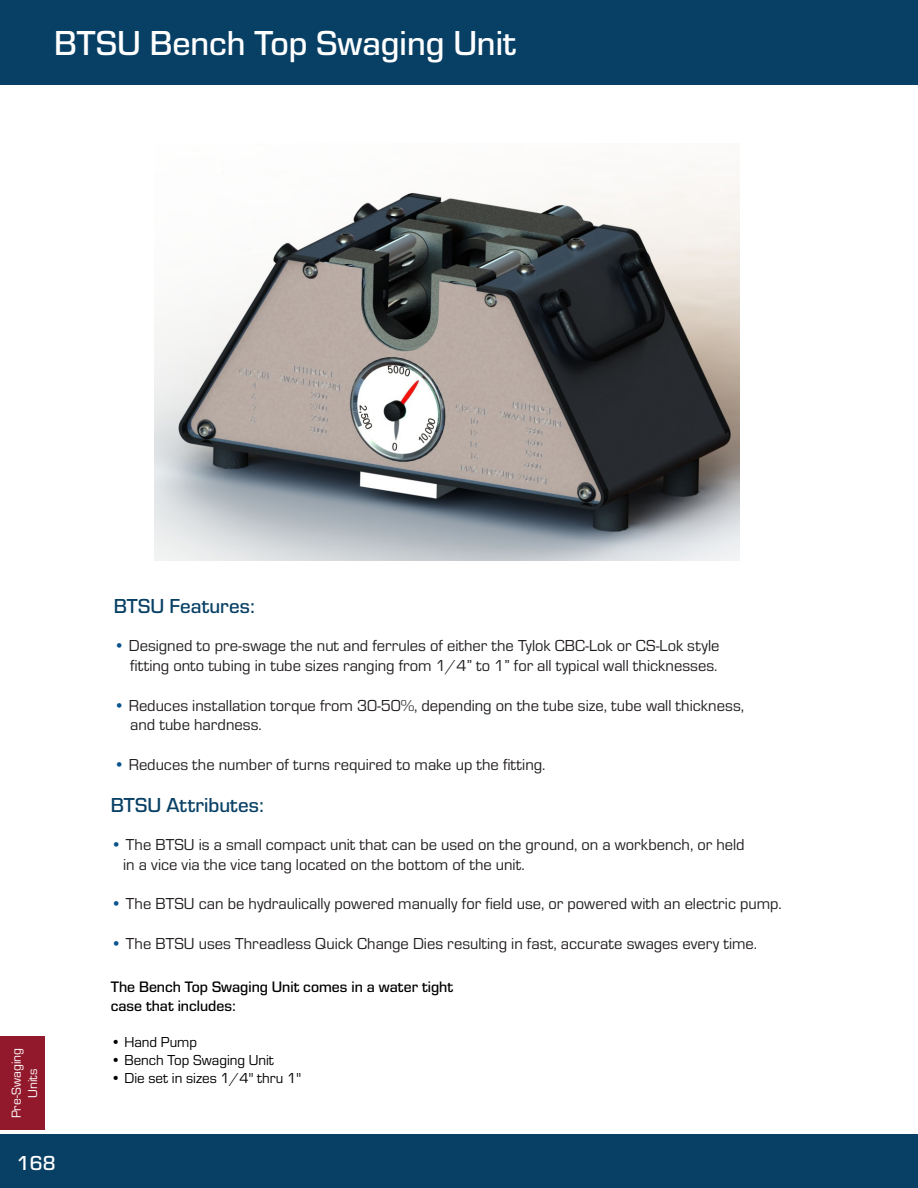
<style>
.page{position:relative;width:918px;height:1188px;background:#fff}
.page>*{position:absolute;margin:0;border:0;box-sizing:border-box;transform-origin:0 0}
.t1{font:500 36px "Eurostile";color:#fff}
.t2{font:500 21px "Eurostile";letter-spacing:.005em;color:#084065}
.t3{font:500 21px "Eurostile";color:#fff}
.t4{font:16.5px/19.8px "Eurostile";color:#231f20}
.t5{font:500 15.75px/18.9px "Eurostile";color:#000}
.t6{font:15px "Eurostile";color:#000}
.t7{font:13.5px "Eurostile";color:#fff}
.s1{color:#07538d}
</style>
<div class="page">
<div style="left:0;top:0;width:918px;height:85px;background:#084065"></div>
<div style="left:0;top:1134px;width:918px;height:54px;background:#084065"></div>
<div style="left:0;top:1037px;width:44px;height:93px;background:#92192c"></div>
<img style="left:155px;top:162px;width:585px;height:399px">
<p class="t1" style="left:54px;top:19px;width:464px">BTSU Bench Top Swaging Unit</p>
<p class="t7" style="left:7px;top:1118px;width:72px;rotate:-90deg">Pre-Swaging</p>
<p class="t7" style="left:24px;top:1098px;width:31px;rotate:-90deg">Units</p>
<p class="t2" style="left:114px;top:592px;width:143px">BTSU Features:</p>
<p class="t4" style="left:114px;top:635px;width:607px;text-align:right"><span class="s1">•</span> Designed to pre-swage the nut and ferrules of either the Tylok CBC-Lok or CS-Lok style fitting onto tubing in tube sizes ranging from 1/4” to 1” for all typical wall thicknesses.</p>
<p class="t4" style="left:130px;top:695px;width:615px;text-indent:-16px"><span class="s1">•</span> Reduces installation torque from 30-50%, depending on the tube size, tube wall thickness, and tube hardness.</p>
<p class="t4" style="left:114px;top:754px;width:433px"><span class="s1">•</span> Reduces the number of turns required to make up the fitting.</p>
<p class="t2" style="left:111px;top:791px;width:155px">BTSU Attributes:</p>
<p class="t4" style="left:123px;top:834px;width:623px;text-indent:-12px"><span class="s1">•</span> The BTSU is a small compact unit that can be used on the ground, on a workbench, or held in a vice via the vice tang located on the bottom of the unit.</p>
<p class="t4" style="left:111px;top:893px;width:673px"><span class="s1">•</span> The BTSU can be hydraulically powered manually for field use, or powered with an electric pump.</p>
<p class="t4" style="left:111px;top:933px;width:648px"><span class="s1">•</span> The BTSU uses Threadless Quick Change Dies resulting in fast, accurate swages every time.</p>
<p class="t5" style="left:111px;top:977px;width:344px">The Bench Top Swaging Unit comes in a water tight case that includes:</p>
<p class="t6" style="left:111px;top:1032px;width:88px">• Hand Pump</p>
<p class="t6" style="left:111px;top:1050px;width:165px">• Bench Top Swaging Unit</p>
<p class="t6" style="left:111px;top:1068px;width:192px">• Die set in sizes 1/4" thru 1"</p>
<p class="t3" style="left:17px;top:1149px;width:41px">168</p>
</div>
